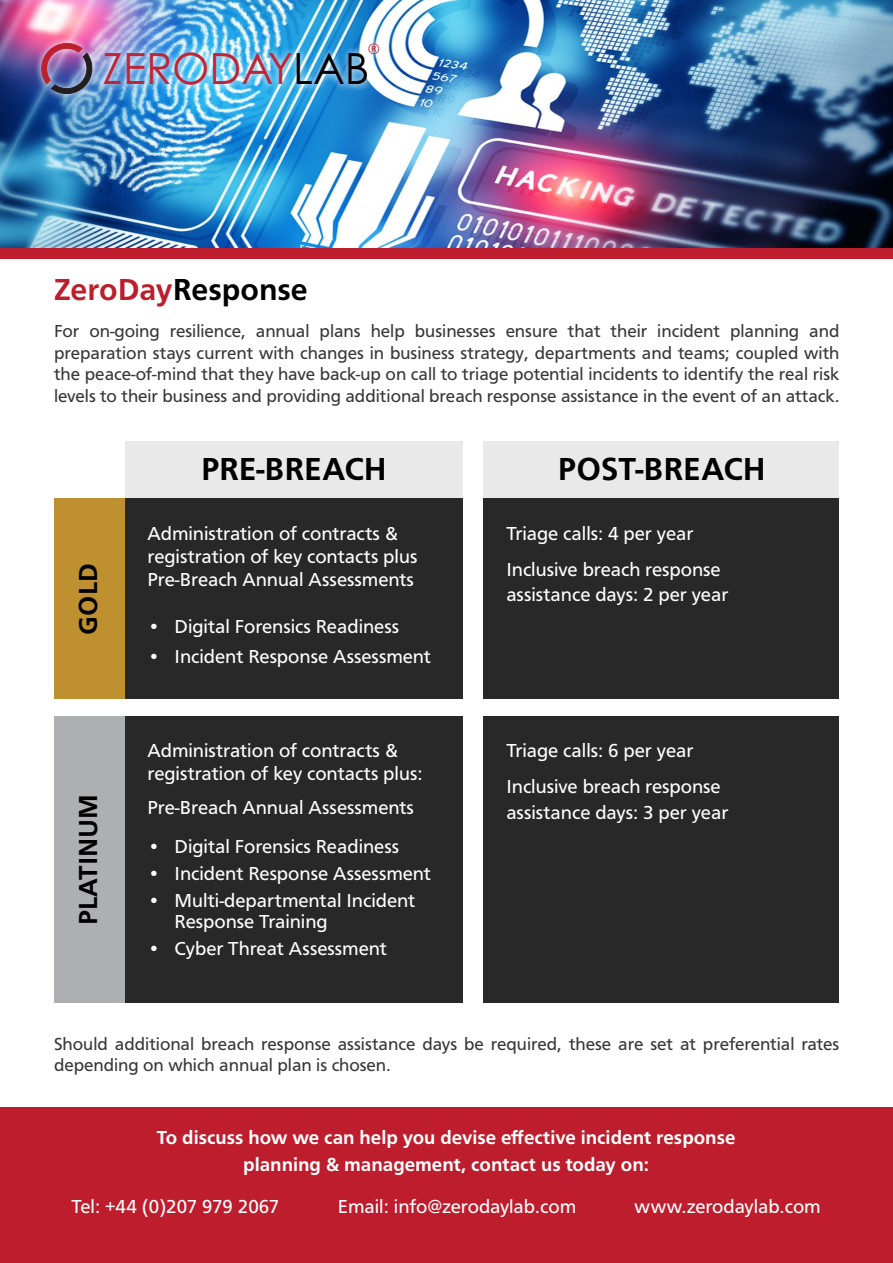
<style>
.page{position:relative;width:893px;height:1263px;background:#fff}
.page>*{position:absolute;margin:0;border:0;box-sizing:border-box;transform-origin:0 0}
.t1{font:43.05px "Century Gothic";color:#bd2638}
.t2{font:700 33px "Carto Gothic Std";color:#000}
.t3{font:700 31.5px "Carto Gothic Std";color:#000}
.t4{font:700 27px "Carto Gothic Std";color:#000}
.t5{font:19.5px/23.4px "Carto Gothic Std";color:#fff}
.t6{font:700 19.5px/27px "Carto Gothic Std";color:#fff;text-align:center}
.t7{font:18px/21.6px "Carto Gothic Std";color:#383839;text-align:justify}
.t8{font:15.45px "Carto Gothic Std";color:#bd2638}
.s1{color:#000}
.s2{color:#bd1d2c}
</style>
<div class="page">
<div style="left:125px;top:441px;width:714px;height:58px;background:#e9e9ea"></div>
<div style="left:0;top:1108px;width:893px;height:155px;background:#bd1d2c"></div>
<img style="left:0;top:0;width:893px;height:247px">
<div style="left:0;top:248px;width:893px;height:11px;background:#bd1d2c"></div>
<div style="left:33px;top:35px;width:354px;height:67px;background:#fff;opacity:.9"></div>
<img style="left:41px;top:43px;width:52px;height:51px">
<div style="left:124px;top:498px;width:715px;height:505px;background:#292829"></div>
<div style="left:54px;top:498px;width:71px;height:209px;background:#bf902f"></div>
<div style="left:54px;top:707px;width:71px;height:296px;background:#adafb2"></div>
<div style="left:0;top:699px;width:893px;height:17px;background:#fff"></div>
<div style="left:463px;top:427px;width:20px;height:593px;background:#fff"></div>
<p class="t8" style="left:368px;top:40px;width:14px">®</p>
<h1 class="t1" style="left:103px;top:42px;width:268px">ZERODAY<span class="s1">LAB</span></h1>
<h3 class="t3" style="left:54px;top:272px;width:255px"><span class="s2">ZeroDay</span>Response</h3>
<p class="t7" style="left:54px;top:320px;width:787px">For on-going resilience, annual plans help businesses ensure that their incident planning and preparation stays current with changes in business strategy, departments and teams; coupled with the peace-of-mind that they have back-up on call to triage potential incidents to identify the real risk levels to their business and providing additional breach response assistance in the event of an attack.</p>
<h3 class="t4" style="left:73px;top:634px;width:73px;rotate:-90deg">GOLD</h3>
<h3 class="t4" style="left:73px;top:925px;width:132px;rotate:-90deg">PLATINUM</h3>
<h2 class="t2" style="left:201px;top:450px;width:187px">PRE-BREACH</h2>
<h2 class="t2" style="left:558px;top:450px;width:209px">POST-BREACH</h2>
<p class="t5" style="left:148px;top:521px;width:271px">Administration of contracts &amp; registration of key contacts plus<br>Pre-Breach Annual Assessments</p>
<p class="t5" style="left:148px;top:615px;width:253px">• Digital Forensics Readiness</p>
<p class="t5" style="left:148px;top:645px;width:285px">• Incident Response Assessment</p>
<p class="t5" style="left:148px;top:739px;width:277px">Administration of contracts &amp; registration of key contacts plus:</p>
<p class="t5" style="left:148px;top:796px;width:268px">Pre-Breach Annual Assessments</p>
<p class="t5" style="left:148px;top:834px;width:253px">• Digital Forensics Readiness</p>
<p class="t5" style="left:148px;top:861px;width:285px">• Incident Response Assessment</p>
<p class="t5" style="left:175px;top:889px;width:242px;line-height:21px;text-indent:-27px">• Multi-departmental Incident<br>Response Training</p>
<p class="t5" style="left:148px;top:936px;width:241px">• Cyber Threat Assessment</p>
<p class="t5" style="left:506px;top:515px;width:216px;line-height:36px">Triage calls: 4 per year<br>Inclusive breach response</p>
<p class="t5" style="left:506px;top:583px;width:223px">assistance days: 2 per year</p>
<p class="t5" style="left:506px;top:733px;width:216px;line-height:36px">Triage calls: 6 per year<br>Inclusive breach response</p>
<p class="t5" style="left:506px;top:800px;width:223px">assistance days: 3 per year</p>
<p class="t7" style="left:54px;top:1033px;width:787px">Should additional breach response assistance days be required, these are set at preferential rates depending on which annual plan is chosen.</p>
<p class="t6" style="left:157px;top:1124px;width:580px">To discuss how we can help you devise effective incident response planning &amp; management, contact us today on:</p>
<p class="t5" style="left:71px;top:1195px;width:209px">Tel: +44 (0)207 979 2067</p>
<p class="t5" style="left:338px;top:1195px;width:240px">Email: info@zerodaylab.com</p>
<p class="t5" style="left:635px;top:1195px;width:188px">www.zerodaylab.com</p>
</div>
